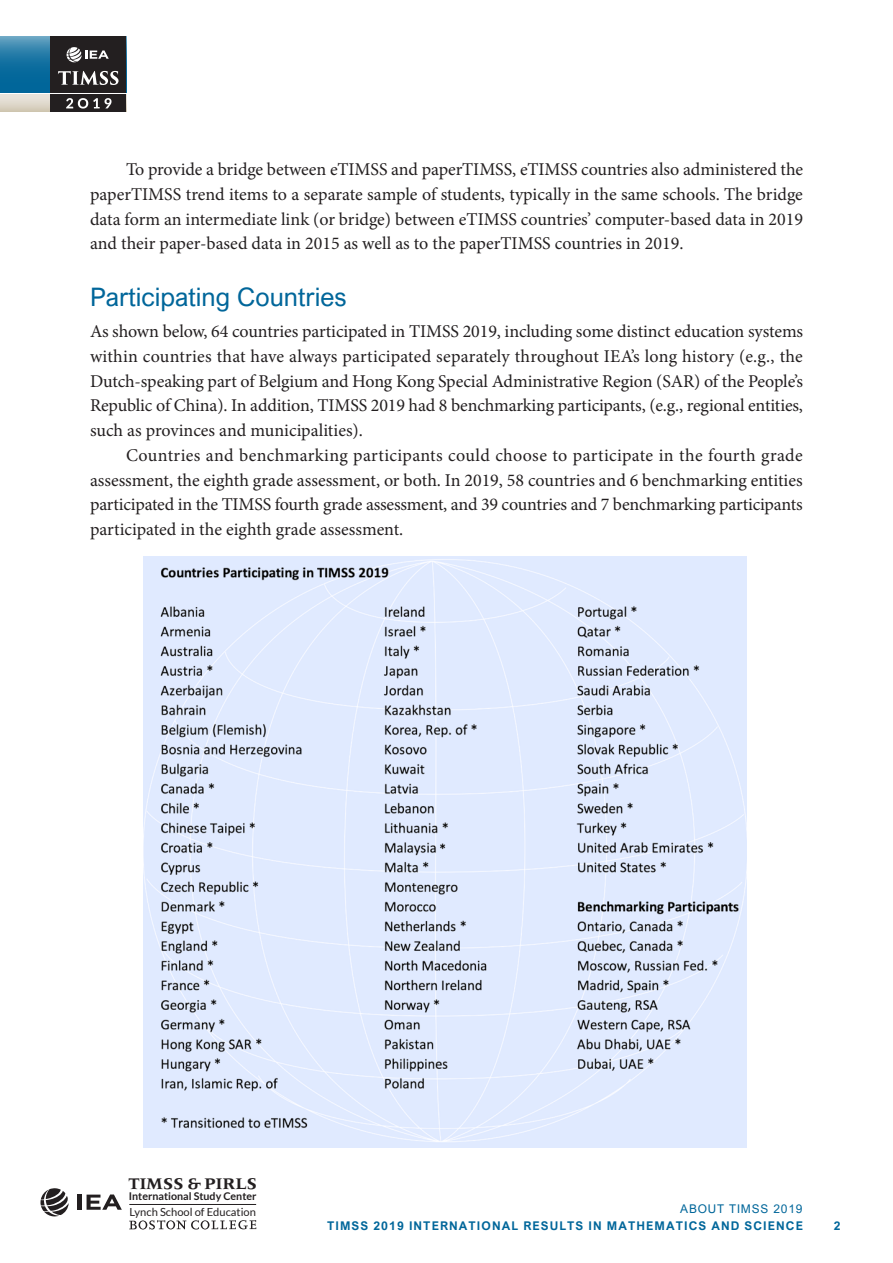
<style>
.page{position:relative;width:893px;height:1263px;background:#fff}
.page>*{position:absolute;margin:0;border:0;box-sizing:border-box;transform-origin:0 0}
.Heading_1_Unlisted{font:25.5px "Arial Nova";color:#01669a}
.Body{font:18px/24.8px "Minion Pro";color:#231f20;text-align:justify}
.Body_First{font:18px/24.8px "Minion Pro";letter-spacing:-.005em;color:#231f20;text-align:justify}
.t1{font:700 16.8px "Meridien LT Std";color:#231f20}
.t2{font:700 12px "Arial Nova";letter-spacing:.09em;color:#01669a}
.t3{font:12px "Arial Nova";letter-spacing:.07em;color:#01669a}
.t4{font:11.1px "Lato";color:#231f20}
.t5{font:700 10.65px "Lato";color:#231f20}
</style>
<div class="page">
<svg style="left:0;top:95px;width:50px;height:17px"></svg>
<svg style="left:0;top:36px;width:50px;height:57px;background:#1d77a5"></svg>
<div style="left:50px;top:94px;width:76px;height:18px;background:#231f20"></div>
<div style="left:50px;top:36px;width:76px;height:57px;background:#231f20"></div>
<svg style="left:66px;top:98px;width:46px;height:11px"></svg>
<svg style="left:58px;top:71px;width:61px;height:14px"></svg>
<svg style="left:66px;top:47px;width:43px;height:15px"></svg>
<svg style="left:40px;top:1188px;width:29px;height:28px"></svg>
<hr style="left:78px;top:1194px;width:4px;height:16px;background:#231f20">
<svg style="left:87px;top:1194px;width:35px;height:16px"></svg>
<svg style="left:129px;top:1220px;width:127px;height:9px"></svg>
<hr style="left:129px;top:1204px;width:127px;height:1px;background:#231f20">
<img style="left:144px;top:557px;width:603px;height:590px">
<p class="Body" style="left:90px;top:157px;width:715px;text-indent:36px">To provide a bridge between eTIMSS and paperTIMSS, eTIMSS countries also administered the paperTIMSS trend items to a separate sample of students, typically in the same schools. The bridge data form an intermediate link (or bridge) between eTIMSS countries’ computer-based data in 2019 and their paper-based data in 2015 as well as to the paperTIMSS countries in 2019.</p>
<p class="Heading_1_Unlisted" style="left:90px;top:283px;width:258px">Participating Countries</p>
<p class="Body_First" style="left:90px;top:319px;width:715px">As shown below, 64 countries participated in TIMSS 2019, including some distinct education systems within countries that have always participated separately throughout IEA’s long history (e.g., the Dutch-speaking part of Belgium and Hong Kong Special Administrative Region (SAR) of the People’s Republic of China). In addition, TIMSS 2019 had 8 benchmarking participants, (e.g., regional entities, such as provinces and municipalities).</p>
<p class="Body" style="left:90px;top:443px;width:714px;text-indent:36px">Countries and benchmarking participants could choose to participate in the fourth grade assessment, the eighth grade assessment, or both. In 2019, 58 countries and 6 benchmarking entities participated in the TIMSS fourth grade assessment, and 39 countries and 7 benchmarking participants participated in the eighth grade assessment.</p>
<p class="t1" style="left:128px;top:1174px;width:130px">TIMSS &amp; PIRLS</p>
<p class="t4" style="left:129px;top:1205px;width:128px">Lynch School of Education</p>
<p class="t5" style="left:129px;top:1190px;width:129px">International Study Center</p>
<p class="t3" style="left:680px;top:1202px;width:124px">ABOUT TIMSS 2019</p>
<p class="t2" style="left:327px;top:1218px;width:477px">TIMSS 2019 INTERNATIONAL RESULTS IN MATHEMATICS AND SCIENCE</p>
<p class="t2" style="left:834px;top:1218px;width:8px">2</p>
</div>
